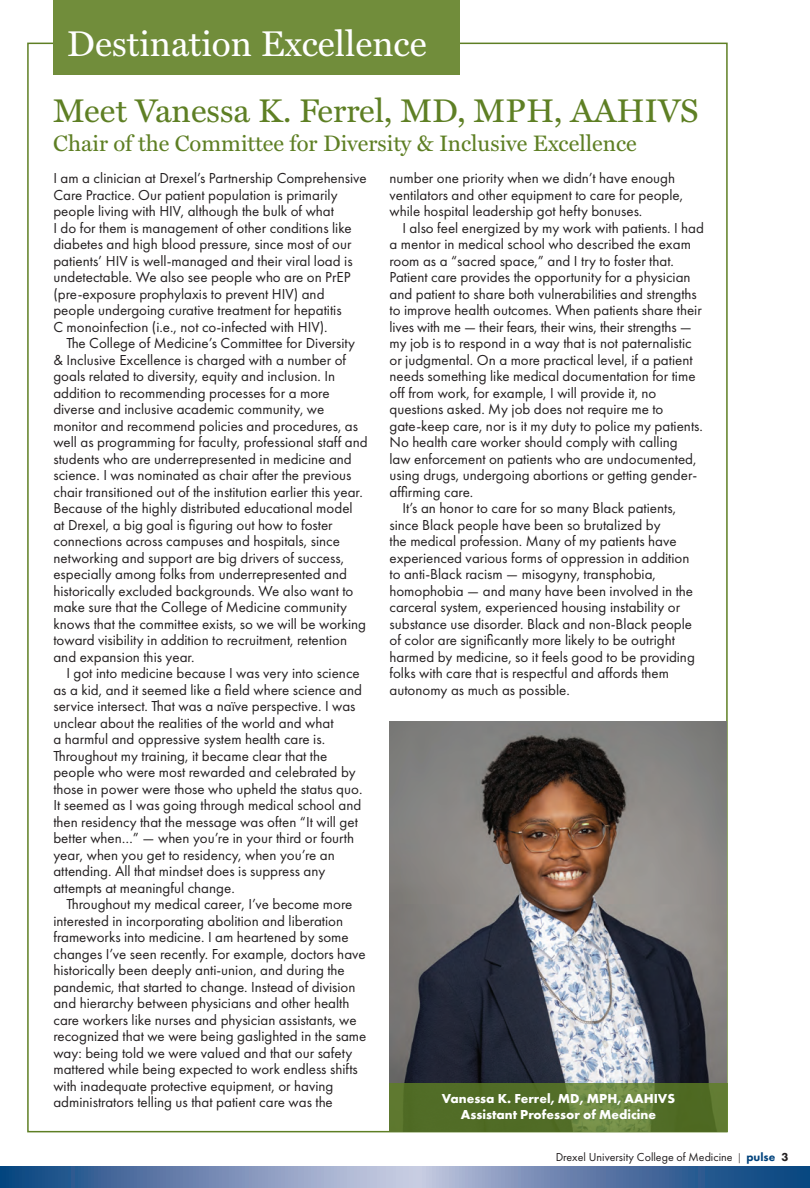
<style>
.page{position:relative;width:810px;height:1188px;background:#fff}
.page>*{position:absolute;margin:0;border:0;box-sizing:border-box;transform-origin:0 0}
.t1{font:36px "Miller Text";color:#fff}
.t2{font:33px "Miller Text";color:#5e7f24}
.t3{font:22.5px "Miller Text";color:#5e7f24}
.t4{font:15px/16.5px "Futura PT";color:#231f20}
.t5{font:700 13.5px/16.5px "Futura PT";color:#fff;text-align:center}
.t6{font:12px "Futura PT";color:#231f20}
.s1{font-family:"Miller Text";font-size:10.5px}
.s2{font-weight:800;color:#01427c}
.s3{font-weight:800}
</style>
<div class="page">
<svg style="left:1px;top:1167px;width:809px;height:21px;background:#6481ad"></svg>
<img style="left:390px;top:722px;width:336px;height:362px">
<svg style="left:390px;top:1084px;width:338px;height:48px;background:#59742e"></svg>
<div style="left:53px;top:0;width:407px;height:74px;background:#718d3b"></div>
<svg style="left:0;top:1167px;width:1px;height:21px"></svg>
<h1 class="t1" style="left:67px;top:15px;width:361px">Destination Excellence</h1>
<h2 class="t2" style="left:53px;top:85px;width:647px">Meet Vanessa K. Ferrel, MD, MPH, AAHIVS</h2>
<h3 class="t3" style="left:53px;top:125px;width:585px">Chair of the Committee for Diversity &amp; Inclusive Excellence</h3>
<p class="t4" style="left:53px;top:170px;width:315px">I am a clinician at Drexel’s Partnership Comprehensive Care Practice. Our patient population is primarily people living with HIV, although the bulk of what<br>I do for them is management of other conditions like diabetes and high blood pressure, since most of our patients’ HIV is well-managed and their viral load is undetectable. We also see people who are on PrEP (pre-exposure prophylaxis to prevent HIV) and people undergoing curative treatment for hepatitis<br>C monoinfection (i.e., not co-infected with HIV).</p>
<p class="t4" style="left:53px;top:335px;width:316px;text-indent:13px">The College of Medicine’s Committee for Diversity &amp; Inclusive Excellence is charged with a number of goals related to diversity, equity and inclusion. In addition to recommending processes for a more diverse and inclusive academic community, we monitor and recommend policies and procedures, as well as programming for faculty, professional staff and students who are underrepresented in medicine and science. I was nominated as chair after the previous chair transitioned out of the institution earlier this year.<br>Because of the highly distributed educational model<br>at Drexel, a big goal is figuring out how to foster connections across campuses and hospitals, since networking and support are big drivers of success, especially among folks from underrepresented and historically excluded backgrounds. We also want to make sure that the College of Medicine community knows that the committee exists, so we will be working toward visibility in addition to recruitment, retention and expansion this year.</p>
<p class="t4" style="left:53px;top:665px;width:311px;text-indent:13px">I got into medicine because I was very into science as a kid, and it seemed like a field where science and service intersect. That was a naïve perspective. I was unclear about the realities of the world and what<br>a harmful and oppressive system health care is.<br>Throughout my training, it became clear that the people who were most rewarded and celebrated by those in power were those who upheld the status quo.<br>It seemed as I was going through medical school and then residency that the message was often “It will get better when…” — when you’re in your third or fourth year, when you get to residency, when you’re an attending. All that mindset does is suppress any attempts at meaningful change.</p>
<p class="t4" style="left:53px;top:896px;width:315px;text-indent:13px">Throughout my medical career, I’ve become more interested in incorporating abolition and liberation frameworks into medicine. I am heartened by some changes I’ve seen recently. For example, doctors have historically been deeply anti-union, and during the pandemic, that started to change. Instead of division and hierarchy between physicians and other health care workers like nurses and physician assistants, we recognized that we were being gaslighted in the same way: being told we were valued and that our safety mattered while being expected to work endless shifts with inadequate protective equipment, or having administrators telling us that patient care was the</p>
<p class="t4" style="left:390px;top:170px;width:295px">number one priority when we didn’t have enough ventilators and other equipment to care for people, while hospital leadership got hefty bonuses.</p>
<p class="t4" style="left:402px;top:220px;width:303px">I also feel energized by my work with patients. I had</p>
<p class="t4" style="left:390px;top:236px;width:303px">a mentor in medical school who described the exam</p>
<p class="t4" style="left:390px;top:253px;width:286px">room as a “sacred space,” and I try to foster that.</p>
<p class="t4" style="left:390px;top:269px;width:303px">Patient care provides the opportunity for a physician</p>
<p class="t4" style="left:390px;top:286px;width:309px">and patient to share both vulnerabilities and strengths</p>
<p class="t4" style="left:390px;top:302px;width:314px">to improve health outcomes. When patients share their</p>
<p class="t4" style="left:390px;top:319px;width:304px">lives with me — their fears, their wins, their strengths —</p>
<p class="t4" style="left:390px;top:335px;width:304px">my job is to respond in a way that is not paternalistic</p>
<p class="t4" style="left:390px;top:352px;width:305px">or judgmental. On a more practical level, if a patient</p>
<p class="t4" style="left:390px;top:368px;width:308px">needs something like medical documentation for time</p>
<p class="t4" style="left:390px;top:385px;width:268px">off from work, for example, I will provide it, no</p>
<p class="t4" style="left:390px;top:401px;width:275px">questions asked. My job does not require me to</p>
<p class="t4" style="left:390px;top:418px;width:315px">gate-keep care, nor is it my duty to police my patients.</p>
<p class="t4" style="left:390px;top:434px;width:290px">No health care worker should comply with calling</p>
<p class="t4" style="left:390px;top:451px;width:309px">law enforcement on patients who are undocumented,</p>
<p class="t4" style="left:390px;top:467px;width:309px">using drugs, undergoing abortions or getting gender-</p>
<p class="t4" style="left:390px;top:484px;width:85px">affirming care.</p>
<p class="t4" style="left:402px;top:500px;width:275px">It’s an honor to care for so many Black patients,</p>
<p class="t4" style="left:390px;top:517px;width:273px">since Black people have been so brutalized by</p>
<p class="t4" style="left:390px;top:533px;width:289px">the medical profession. Many of my patients have</p>
<p class="t4" style="left:390px;top:550px;width:302px">experienced various forms of oppression in addition</p>
<p class="t4" style="left:390px;top:566px;width:268px">to anti-Black racism — misogyny, transphobia,</p>
<p class="t4" style="left:390px;top:583px;width:305px">homophobia — and many have been involved in the</p>
<p class="t4" style="left:390px;top:599px;width:292px">carceral system, experienced housing instability or</p>
<p class="t4" style="left:390px;top:616px;width:304px">substance use disorder. Black and non-Black people</p>
<p class="t4" style="left:390px;top:632px;width:287px">of color are significantly more likely to be outright</p>
<p class="t4" style="left:390px;top:649px;width:307px">harmed by medicine, so it feels good to be providing</p>
<p class="t4" style="left:390px;top:665px;width:281px">folks with care that is respectful and affords them</p>
<p class="t4" style="left:390px;top:682px;width:182px">autonomy as much as possible.</p>
<p class="t5" style="left:442px;top:1090px;width:235px">Vanessa K. Ferrel, MD, MPH, AAHIVS<br>Assistant Professor of Medicine</p>
<p class="t6" style="left:556px;top:1150px;width:234px">Drexel University College of Medicine <span class="s1">|</span> <span class="s2">pulse</span> <span class="s3">3</span></p>
</div>
